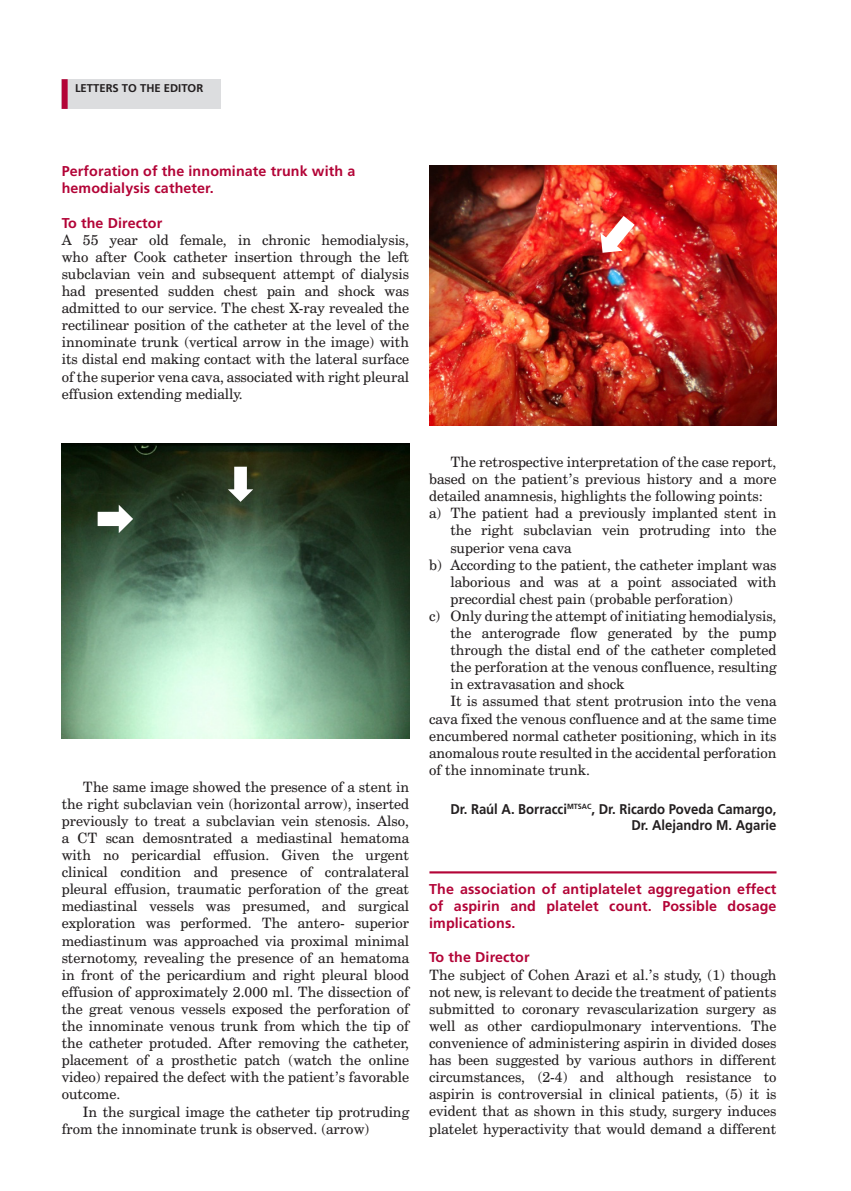
<style>
.page{position:relative;width:851px;height:1191px;background:#fff}
.page>*{position:absolute;margin:0;border:0;box-sizing:border-box;transform-origin:0 0}
.introduccion_y_resul{font:14.25px/17.1px "Century Schoolbook BT";color:#231f20;text-align:justify}
.t1{font:700 14.25px/17.1px "Frutiger LT Std";letter-spacing:.01em;color:#b30437}
.introduccion_y_resul-2{font:700 14.1px "Frutiger LT Std";color:#231f20;scale:.93 1}
.t2{font:700 11.25px "Frutiger LT Std";color:#231f20}
</style>
<div class="page">
<div style="left:62px;top:79px;width:159px;height:30px;background:#dcdddf"></div>
<div style="left:62px;top:79px;width:6px;height:30px;background:#b30437"></div>
<hr style="left:429px;top:871px;width:347px;height:2px;background:#b30437">
<img style="left:429px;top:165px;width:347px;height:261px">
<svg style="left:600px;top:216px;width:34px;height:37px"></svg>
<img style="left:62px;top:443px;width:347px;height:295px">
<svg style="left:98px;top:505px;width:35px;height:28px"></svg>
<svg style="left:228px;top:467px;width:25px;height:35px"></svg>
<p class="t2" style="left:75px;top:81px;width:130px">LETTERS TO THE EDITOR</p>
<p class="t1" style="left:62px;top:163px;width:295px">Perforation of the innominate trunk with a hemodialysis catheter.</p>
<p class="t1" style="left:62px;top:214px;width:102px">To the Director</p>
<p class="introduccion_y_resul" style="left:62px;top:231px;width:349px">A 55 year old female, in chronic hemodialysis, who after Cook catheter insertion through the left subclavian vein and subsequent attempt of dialysis had presented sudden chest pain and shock was admitted to our service. The chest X-ray revealed the rectilinear position of the catheter at the level of the innominate trunk (vertical arrow in the image) with its distal end making contact with the lateral surface of the superior vena cava, associated with right pleural effusion extending medially.</p>
<p class="introduccion_y_resul" style="left:62px;top:777px;width:349px;text-indent:21px">The same image showed the presence of a stent in the right subclavian vein (horizontal arrow), inserted previously to treat a subclavian vein stenosis. Also, a CT scan demosntrated a mediastinal hematoma with no pericardial effusion. Given the urgent clinical condition and presence of contralateral pleural effusion, traumatic perforation of the great mediastinal vessels was presumed, and surgical exploration was performed. The antero- superior mediastinum was approached via proximal minimal sternotomy, revealing the presence of an hematoma in front of the pericardium and right pleural blood effusion of approximately 2.000 ml. The dissection of the great venous vessels exposed the perforation of the innominate venous trunk from which the tip of the catheter protuded. After removing the catheter, placement of a prosthetic patch (watch the online video) repaired the defect with the patient’s favorable outcome.</p>
<p class="introduccion_y_resul" style="left:62px;top:1102px;width:349px;text-indent:21px">In the surgical image the catheter tip protruding from the innominate trunk is observed. (arrow)</p>
<p class="introduccion_y_resul" style="left:429px;top:453px;width:349px;text-indent:21px">The retrospective interpretation of the case report, based on the patient’s previous history and a more detailed anamnesis, highlights the following points:</p>
<p class="introduccion_y_resul" style="left:450px;top:504px;width:327px;text-indent:-21px">a) The patient had a previously implanted stent in the right subclavian vein protruding into the superior vena cava</p>
<p class="introduccion_y_resul" style="left:450px;top:556px;width:327px;text-indent:-21px">b) According to the patient, the catheter implant was laborious and was at a point associated with precordial chest pain (probable perforation)</p>
<p class="introduccion_y_resul" style="left:450px;top:607px;width:327px;text-indent:-21px">c) Only during the attempt of initiating hemodialysis, the anterograde flow generated by the pump through the distal end of the catheter completed the perforation at the venous confluence, resulting in extravasation and shock</p>
<p class="introduccion_y_resul" style="left:429px;top:692px;width:349px;text-indent:21px">It is assumed that stent protrusion into the vena cava fixed the venous confluence and at the same time encumbered normal catheter positioning, which in its anomalous route resulted in the accidental perforation of the innominate trunk.</p>
<p class="introduccion_y_resul-2" style="left:450px;top:800px;width:352px">Dr. Raúl A. Borracci<sup>MTSAC</sup>, Dr. Ricardo Poveda Camargo,</p>
<p class="introduccion_y_resul-2" style="left:631px;top:817px;width:157px">Dr. Alejandro M. Agarie</p>
<p class="t1" style="left:429px;top:880px;width:349px;text-align:justify">The association of antiplatelet aggregation effect of aspirin and platelet count. Possible dosage implications.</p>
<p class="t1" style="left:429px;top:949px;width:102px">To the Director</p>
<p class="introduccion_y_resul" style="left:429px;top:965px;width:349px">The subject of Cohen Arazi et al.’s study, (1) though not new, is relevant to decide the treatment of patients submitted to coronary revascularization surgery as well as other cardiopulmonary interventions. The convenience of administering aspirin in divided doses has been suggested by various authors in different circumstances, (2-4) and although resistance to aspirin is controversial in clinical patients, (5) it is evident that as shown in this study, surgery induces platelet hyperactivity that would demand a different</p>
</div>
